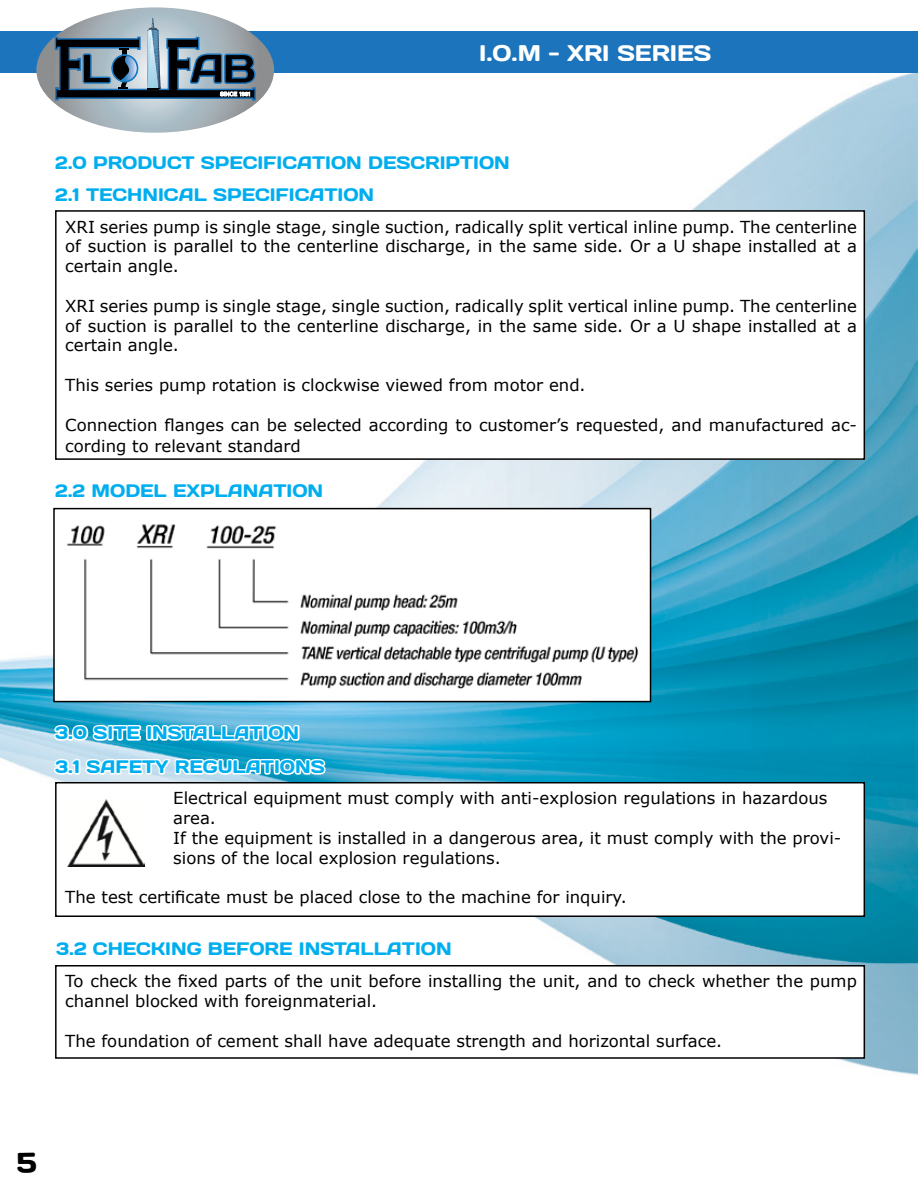
<style>
.page{position:relative;width:918px;height:1188px;background:#fff}
.page>*{position:absolute;margin:0;border:0;box-sizing:border-box;transform-origin:0 0}
.t1{font:22.5px "Days";color:#fff}
.t2{font:18px "Days";color:#00aeef}
.t3{font:16.5px/19.8px "Verdana";color:#000}
</style>
<div class="page">
<img style="left:0;top:72px;width:918px;height:1003px">
<div style="left:0;top:31px;width:918px;height:41px;background:#1c75bc"></div>
<svg style="left:36px;top:7px;width:238px;height:126px"></svg>
<div style="left:56px;top:211px;width:808px;height:248px;background:#fff"></div>
<div style="left:55px;top:210px;width:810px;height:250px;border:2px solid #000"></div>
<div style="left:56px;top:783px;width:808px;height:133px;background:#fff"></div>
<div style="left:55px;top:782px;width:810px;height:135px;border:2px solid #000"></div>
<div style="left:56px;top:966px;width:808px;height:92px;background:#fff"></div>
<div style="left:55px;top:965px;width:810px;height:94px;border:2px solid #000"></div>
<svg style="left:52px;top:470px;width:274px;height:33px"></svg>
<svg style="left:51px;top:720px;width:251px;height:26px"></svg>
<img style="left:56px;top:511px;width:592px;height:188px">
<div style="left:53px;top:508px;width:598px;height:194px;border:2px solid #000"></div>
<svg style="left:51px;top:754px;width:277px;height:26px"></svg>
<svg style="left:52px;top:936px;width:403px;height:25px"></svg>
<img style="left:68px;top:799px;width:76px;height:68px">
<h1 class="t1" style="left:479px;top:38px;width:234px">I.O.M - XRI SERIES</h1>
<p class="t2" style="left:55px;top:151px;width:68px">2.0 PROD</p>
<p class="t2" style="left:152px;top:151px;width:62px">UCT SPECIFICATION</p>
<p class="t2" style="left:368px;top:151px;width:14px">DESCRIPTION</p>
<p class="t2" style="left:55px;top:183px;width:102px">2.1 TECHNICAL</p>
<p class="t2" style="left:213px;top:183px;width:14px">SPECIFICATION</p>
<p class="t3" style="left:65px;top:217px;width:793px;text-align:justify">XRI series pump is single stage, single suction, radically split vertical inline pump. The centerline of suction is parallel to the centerline discharge, in the same side. Or a U shape installed at a certain angle.</p>
<p class="t3" style="left:65px;top:296px;width:793px;text-align:justify">XRI series pump is single stage, single suction, radically split vertical inline pump. The centerline of suction is parallel to the centerline discharge, in the same side. Or a U shape installed at a certain angle.</p>
<p class="t3" style="left:65px;top:375px;width:522px">This series pump rotation is clockwise viewed from motor end.</p>
<p class="t3" style="left:65px;top:414px;width:793px;line-height:21.6px">Connection flanges can be selected according to customer’s requested, and manufactured ac&shy;cording to relevant standard</p>
<p class="t2" style="left:55px;top:479px;width:71px">2.2 MODEL</p>
<p class="t2" style="left:173px;top:479px;width:15px">EXPLANATION</p>
<p class="t2" style="left:55px;top:721px;width:64px">3.0 SITE</p>
<p class="t2" style="left:146px;top:721px;width:14px">INSTALLATION</p>
<p class="t2" style="left:55px;top:755px;width:60px">3.1 SAFET</p>
<p class="t2" style="left:155px;top:755px;width:35px">Y REG</p>
<p class="t2" style="left:218px;top:755px;width:29px">ULATIONS</p>
<p class="t3" style="left:173px;top:788px;width:670px">Electrical equipment must comply with anti-explosion regulations in hazardous area.<br>If the equipment is installed in a dangerous area, it must comply with the provi&shy;sions of the local explosion regulations.</p>
<p class="t3" style="left:65px;top:887px;width:563px">The test certificate must be placed close to the machine for inquiry.</p>
<p class="t2" style="left:56px;top:937px;width:122px">3.2 CHECKING</p>
<p class="t2" style="left:208px;top:937px;width:15px">BEFORE</p>
<p class="t2" style="left:299px;top:937px;width:14px">INSTALLATION</p>
<p class="t3" style="left:65px;top:971px;width:793px">To check the fixed parts of the unit before installing the unit, and to check whether the pump channel blocked with foreignmaterial.</p>
<p class="t3" style="left:65px;top:1031px;width:659px">The foundation of cement shall have adequate strength and horizontal surface.</p>
</div>
